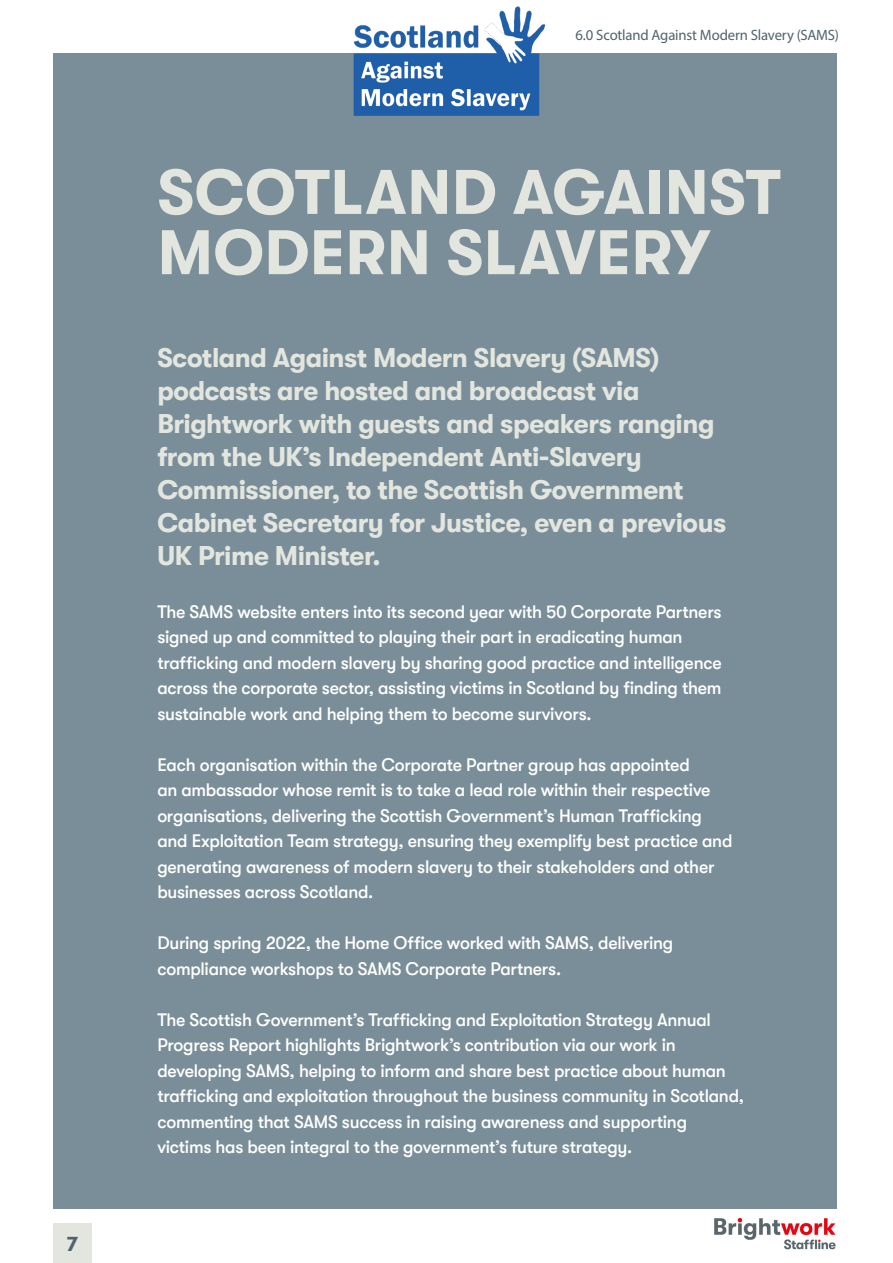
<style>
.page{position:relative;width:893px;height:1263px;background:#fff}
.page>*{position:absolute;margin:0;border:0;box-sizing:border-box;transform-origin:0 0}
.t1{font:700 62.85px/60.3px "GT Walsheim Pro";letter-spacing:.01em;color:#e3e6de}
.t2{font:700 27px/33px "GT Walsheim Pro";letter-spacing:-.015em;color:#e3e6de}
.t3{font:700 20.1px "GT Walsheim Pro";color:#4f636e}
.t4{font:500 18px/25.5px "GT Walsheim Pro";letter-spacing:-.015em;color:#fff}
.t5{font:15px "Myriad Pro";letter-spacing:-.01em;color:#4f636e}
</style>
<div class="page">
<div style="left:53px;top:53px;width:784px;height:1156px;background:#7a8e99"></div>
<div style="left:53px;top:1223px;width:39px;height:40px;background:#e3e6de"></div>
<img style="left:714px;top:1218px;width:122px;height:32px">
<img style="left:353px;top:6px;width:193px;height:110px">
<p class="t3" style="left:67px;top:1232px;width:13px">7</p>
<p class="t5" style="left:575px;top:26px;width:265px">6.0 Scotland Against Modern Slavery (SAMS)</p>
<p class="t1" style="left:158px;top:162px;width:625px">SCOTLAND AGAINST<br>MODERN SLAVERY</p>
<p class="t2" style="left:157px;top:341px;width:570px">Scotland Against Modern Slavery (SAMS) podcasts are hosted and broadcast via Brightwork with guests and speakers ranging from the UK’s Independent Anti-Slavery Commissioner, to the Scottish Government Cabinet Secretary for Justice, even a previous UK Prime Minister.</p>
<p class="t4" style="left:157px;top:599px;width:566px">The SAMS website enters into its second year with 50 Corporate Partners signed up and committed to playing their part in eradicating human trafficking and modern slavery by sharing good practice and intelligence across the corporate sector, assisting victims in Scotland by finding them sustainable work and helping them to become survivors.</p>
<p class="t4" style="left:157px;top:752px;width:577px">Each organisation within the Corporate Partner group has appointed<br>an ambassador whose remit is to take a lead role within their respective organisations, delivering the Scottish Government’s Human Trafficking and Exploitation Team strategy, ensuring they exemplify best practice and generating awareness of modern slavery to their stakeholders and other businesses across Scotland.</p>
<p class="t4" style="left:157px;top:930px;width:518px">During spring 2022, the Home Office worked with SAMS, delivering compliance workshops to SAMS Corporate Partners.</p>
<p class="t4" style="left:157px;top:1007px;width:588px">The Scottish Government’s Trafficking and Exploitation Strategy Annual Progress Report highlights Brightwork’s contribution via our work in developing SAMS, helping to inform and share best practice about human trafficking and exploitation throughout the business community in Scotland, commenting that SAMS success in raising awareness and supporting victims has been integral to the government’s future strategy.</p>
</div>
